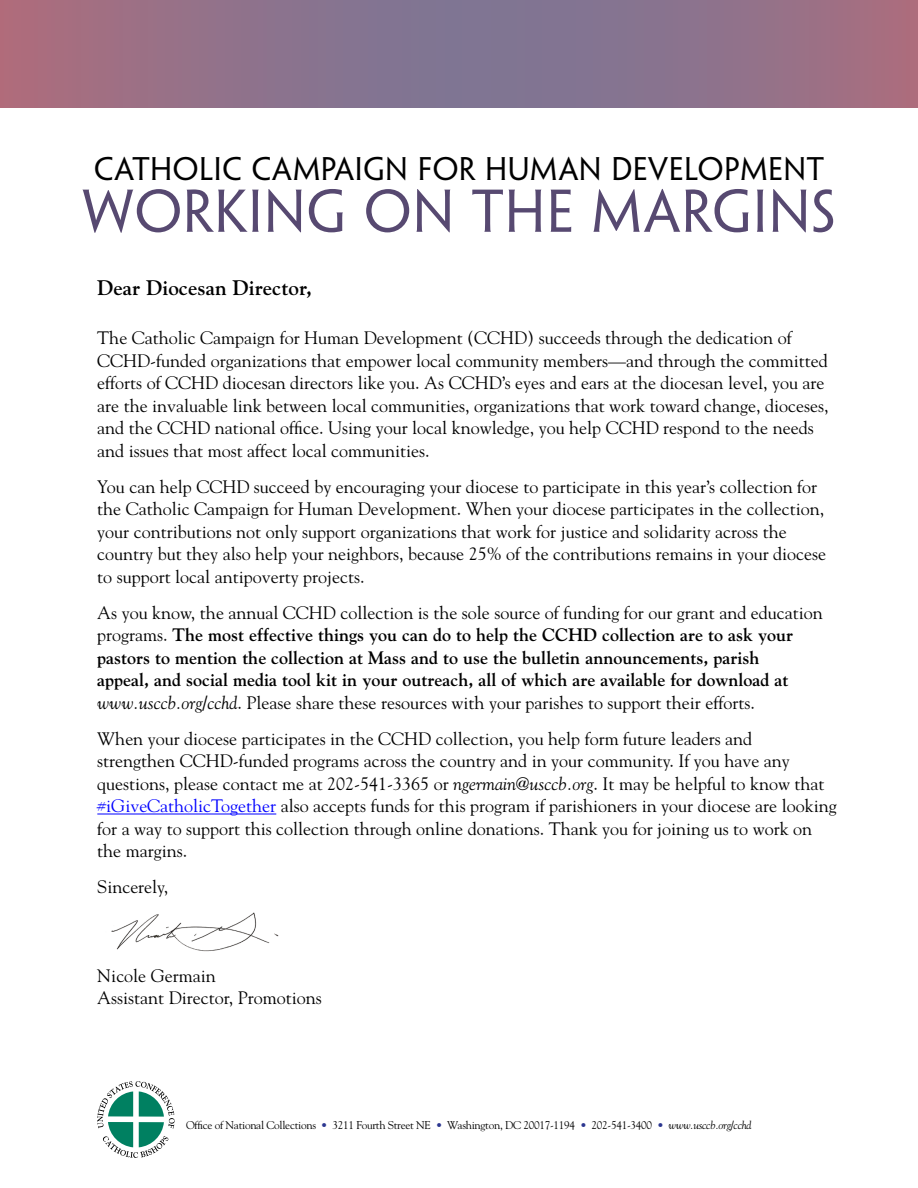
<style>
.page{position:relative;width:918px;height:1188px;background:#fff}
.page>*{position:absolute;margin:0;border:0;box-sizing:border-box;transform-origin:0 0}
.t1{font:54px "Penumbra Flare Std";letter-spacing:.02em;color:#574971}
.t2{font:29.4px "Penumbra Flare Std";letter-spacing:.02em;color:#000}
.t3{font:700 21px "Goudy Std";color:#000}
.t4{font:18px/22.5px "Goudy Std";color:#000}
.t5{font:700 18px/22.5px "Goudy Std";color:#000}
.t6{font:11.25px "Goudy Std";letter-spacing:-.025em;color:#000}
.s1{font-weight:400}
.s2{font-weight:400;font-style:italic}
.s3{font-style:italic}
.s4{color:#00f}
.s5{color:#2c3790}
</style>
<div class="page">
<hr style="left:97px;top:814px;width:179px;height:1px;background:#00f">
<img style="left:111px;top:912px;width:168px;height:40px">
<svg style="left:97px;top:1081px;width:78px;height:77px"></svg>
<svg style="left:0;top:0;width:918px;height:108px;background:#91718a"></svg>
<h2 class="t2" style="left:94px;top:151px;width:731px">CATHOLIC CAMPAIGN FOR HUMAN DEVELOPMENT</h2>
<h1 class="t1" style="left:82px;top:179px;width:755px">WORKING ON THE MARGINS</h1>
<p class="t3" style="left:97px;top:275px;width:216px">Dear Diocesan Director,</p>
<p class="t4" style="left:97px;top:326px;width:733px">The Catholic Campaign for Human Development (CCHD) succeeds through the dedication of CCHD-funded organizations that empower local community members—and through the committed efforts of CCHD diocesan directors like you. As CCHD’s eyes and ears at the diocesan level, you are are the invaluable link between local communities, organizations that work toward change, dioceses, and the CCHD national office. Using your local knowledge, you help CCHD respond to the needs and issues that most affect local communities.</p>
<p class="t4" style="left:97px;top:475px;width:730px">You can help CCHD succeed by encouraging your diocese to participate in this year’s collection for the Catholic Campaign for Human Development. When your diocese participates in the collection, your contributions not only support organizations that work for justice and solidarity across the country but they also help your neighbors, because 25% of the contributions remains in your diocese to support local antipoverty projects.</p>
<p class="t5" style="left:97px;top:601px;width:727px"><span class="s1">As you know, the annual CCHD collection is the sole source of funding for our grant and education programs.</span> The most effective things you can do to help the CCHD collection are to ask your pastors to mention the collection at Mass and to use the bulletin announcements, parish<br>appeal, and social media tool kit in your outreach, all of which are available for download at <span class="s2">www.usccb.org/cchd</span><span class="s1">. Please share these resources with your parishes to support their efforts.</span></p>
<p class="t4" style="left:97px;top:727px;width:741px">When your diocese participates in the CCHD collection, you help form future leaders and<br>strengthen CCHD-funded programs across the country and in your community. If you have any questions, please contact me at 202-541-3365 or <span class="s3">ngermain@usccb.org</span>. It may be helpful to know that <span class="s4">#iGiveCatholicTogether</span> also accepts funds for this program if parishioners in your diocese are looking for a way to support this collection through online donations. Thank you for joining us to work on the margins.</p>
<p class="t4" style="left:97px;top:875px;width:73px">Sincerely,</p>
<p class="t4" style="left:97px;top:964px;width:226px">Nicole Germain<br>Assistant Director, Promotions</p>
<p class="t6" style="left:186px;top:1118px;width:567px">Office of National Collections <span class="s5">•</span> 3211 Fourth Street NE <span class="s5">•</span> Washington, DC 20017-1194 <span class="s5">•</span> 202-541-3400 <span class="s5">•</span> <span class="s3">www.usccb.org/cchd</span></p>
</div>
